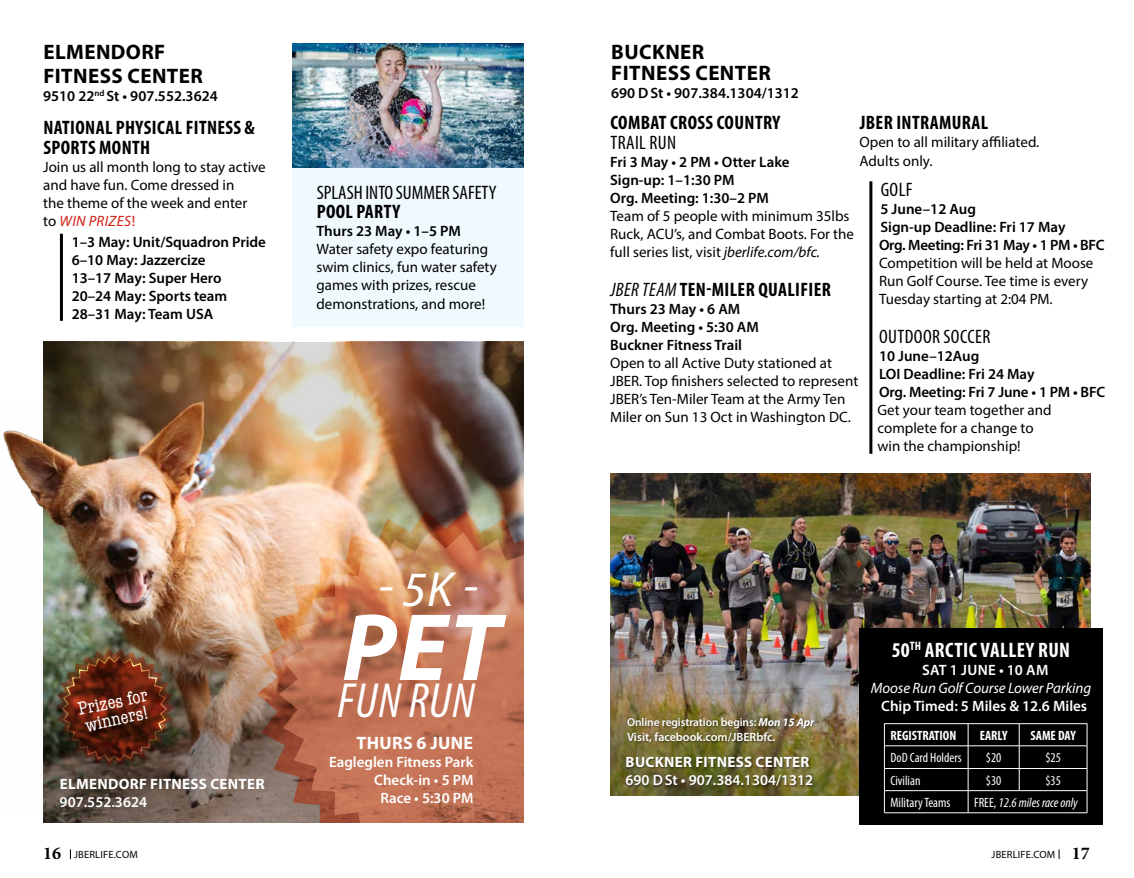
<style>
.page{position:relative;width:1134px;height:878px;background:#fff}
.page>*{position:absolute;margin:0;border:0;box-sizing:border-box;transform-origin:0 0}
.t1{font:italic 700 96.45px "Myriad Pro";color:#fff}
.t2{font:italic condensed 49.5px "Myriad Pro";letter-spacing:.02em;color:#fff}
.t3{font:italic 49.5px "Myriad Pro";color:#fff}
.t4{font:700 21px/24px "Myriad Pro";letter-spacing:.02em;color:#000}
.t5{font:700 condensed 21px "Myriad Pro";letter-spacing:.02em;color:#fff}
.t6{font:700 condensed 19.5px/19.5px "Myriad Pro";letter-spacing:.02em;color:#000}
.t7{font:condensed 19.5px "Myriad Pro";letter-spacing:.02em;color:#000}
.t8{font:condensed 19.5px "Myriad Pro";color:#000}
.t9{font:condensed 19.05px/17.4px "American Typewriter";color:#fff}
.t10{font:700 18px "Myriad Pro";letter-spacing:.02em;color:#fff}
.t11{font:15px/18px "Myriad Pro";color:#000}
.t12{font:600 15px/18px "Myriad Pro";color:#000}
.t13{font:600 15px/18px "Myriad Pro";color:#fff;text-align:right}
.t14{font:700 15px "Myriad Pro";letter-spacing:.02em;color:#fff}
.t15{font:italic 15px "Myriad Pro";letter-spacing:-.01em;color:#fff}
.t16{font:600 15px "Myriad Pro";letter-spacing:.02em;color:#fff}
.t17{font:condensed 13.5px "Myriad Pro";color:#fff}
.t18{font:700 condensed 13.5px "Myriad Pro";color:#fff}
.t19{font:italic condensed 13.5px "Myriad Pro";color:#fff}
.t20{font:600 12px "Myriad Pro";color:#fff}
.t21{font:600 11.55px "Myriad Pro";letter-spacing:-.01em;color:#fff}
.t22{font:10.5px "Myriad Pro";letter-spacing:.02em;color:#000}
.s1{font-style:italic;color:#d61f17}
.s2{color:#d61f17}
.s3{font-style:italic}
.s4{font-weight:400;font-style:italic}
.s5{font-weight:700;font-style:italic}
.s6{font-style:normal}
.s7{font-family:"Minion Pro";font-weight:700;font-size:18px}
</style>
<div class="page">
<img style="left:3px;top:430px;width:40px;height:79px">
<img style="left:43px;top:342px;width:481px;height:144px">
<div style="left:292px;top:43px;width:232px;height:283px;background:#eff9fe"></div>
<hr style="left:60px;top:234px;width:3px;height:87px;background:#000">
<img style="left:43px;top:486px;width:481px;height:337px">
<img style="left:292px;top:43px;width:232px;height:124px">
<img style="left:257px;top:510px;width:267px;height:313px">
<svg style="left:279px;top:532px;width:245px;height:291px;background:#c27a5b"></svg>
<img style="left:56px;top:648px;width:117px;height:118px">
<img style="left:611px;top:473px;width:480px;height:322px">
<hr style="left:869px;top:181px;width:3px;height:273px;background:#000">
<div style="left:860px;top:628px;width:243px;height:197px;background:#000"></div>
<hr style="left:884px;top:723px;width:84px;height:1px;background:#fff">
<hr style="left:968px;top:723px;width:51px;height:1px;background:#fff">
<hr style="left:1019px;top:723px;width:68px;height:1px;background:#fff">
<hr style="left:884px;top:745px;width:84px;height:1px;background:#fff">
<hr style="left:968px;top:745px;width:51px;height:1px;background:#fff">
<hr style="left:1019px;top:745px;width:68px;height:1px;background:#fff">
<hr style="left:884px;top:768px;width:84px;height:1px;background:#fff">
<hr style="left:968px;top:768px;width:51px;height:1px;background:#fff">
<hr style="left:1019px;top:768px;width:68px;height:1px;background:#fff">
<svg style="left:1019px;top:723px;width:1px;height:67px"></svg>
<hr style="left:884px;top:790px;width:84px;height:1px;background:#fff">
<svg style="left:884px;top:723px;width:1px;height:89px"></svg>
<hr style="left:968px;top:790px;width:51px;height:1px;background:#fff">
<svg style="left:968px;top:723px;width:1px;height:89px"></svg>
<hr style="left:1019px;top:790px;width:68px;height:1px;background:#fff">
<svg style="left:1087px;top:723px;width:1px;height:89px"></svg>
<hr style="left:884px;top:812px;width:84px;height:1px;background:#fff">
<hr style="left:968px;top:812px;width:51px;height:1px;background:#fff">
<hr style="left:1019px;top:812px;width:68px;height:1px;background:#fff">
<div style="left:626px;top:716px;width:192px;height:28px;background:#000;opacity:.5"></div>
<div style="left:625px;top:756px;width:190px;height:33px;background:#000;opacity:.5"></div>
<h3 class="t4" style="left:43px;top:39px;width:161px">ELMENDORF<br>FITNESS CENTER</h3>
<p class="t12" style="left:43px;top:87px;width:176px">9510 22<sup>nd</sup> St • 907.552.3624</p>
<h3 class="t6" style="left:43px;top:118px;width:213px">NATIONAL PHYSICAL FITNESS &amp;<br>SPORTS MONTH</h3>
<p class="t11" style="left:43px;top:158px;width:224px">Join us all month long to stay active and have fun. Come dressed in<br>the theme of the week and enter<br>to <span class="s1">WIN PRIZES</span><span class="s2">!</span></p>
<p class="t12" style="left:72px;top:232px;width:196px">1–3 May: Unit/Squadron Pride<br>6–10 May: Jazzercize<br>13–17 May: Super Hero<br>20–24 May: Sports team<br>28–31 May: Team USA</p>
<h3 class="t8" style="left:317px;top:181px;width:181px">SPLASH INTO SUMMER SAFETY</h3>
<h3 class="t6" style="left:317px;top:202px;width:85px">POOL PARTY</h3>
<p class="t12" style="left:317px;top:222px;width:146px">Thurs 23 May • 1–5 PM</p>
<p class="t11" style="left:317px;top:240px;width:182px">Water safety expo featuring swim clinics, fun water safety games with prizes, rescue demonstrations, and more!</p>
<p class="t9" style="left:76px;top:700px;width:72px;rotate:-12deg">Prizes for winners!</p>
<p class="t14" style="left:60px;top:774px;width:206px">ELMENDORF FITNESS CENTER</p>
<p class="t13" style="left:60px;top:792px;width:89px">907.552.3624</p>
<h2 class="t3" style="left:378px;top:558px;width:101px">- 5K -</h2>
<h1 class="t1" style="left:342px;top:584px;width:160px">PET</h1>
<h2 class="t2" style="left:338px;top:671px;width:139px">FUN RUN</h2>
<p class="t10" style="left:356px;top:730px;width:118px">THURS 6 JUNE</p>
<p class="t13" style="left:329px;top:752px;width:146px">Eagleglen Fitness Park<br>Check-in • 5 PM<br>Race • 5:30 PM</p>
<h3 class="t4" style="left:611px;top:41px;width:161px;line-height:21px">BUCKNER<br>FITNESS CENTER</h3>
<p class="t12" style="left:611px;top:84px;width:189px">690 DSt • 907.384.1304/1312</p>
<h3 class="t6" style="left:860px;top:112px;width:130px">JBER INTRAMURAL</h3>
<p class="t11" style="left:860px;top:132px;width:181px;line-height:19.5px">Open to all military affiliated.<br>Adults only.</p>
<h3 class="t7" style="left:881px;top:178px;width:33px">GOLF</h3>
<p class="t12" style="left:879px;top:200px;width:227px">5 June–12 Aug<br>Sign-up Deadline: Fri 17 May<br>Org. Meeting: Fri 31 May • 1 PM • BFC</p>
<p class="t11" style="left:879px;top:254px;width:216px">Competition will be held at Moose<br>Run Golf Course. Tee time is every<br>Tuesday starting at 2:04 PM.</p>
<h3 class="t7" style="left:879px;top:325px;width:113px">OUTDOOR SOCCER</h3>
<p class="t12" style="left:879px;top:347px;width:228px">10 June–12Aug<br>LOI Deadline: Fri 24 May<br>Org. Meeting: Fri 7 June • 1 PM • BFC</p>
<p class="t11" style="left:878px;top:401px;width:176px">Get your team together and complete for a change to win the championship!</p>
<h3 class="t6" style="left:610px;top:112px;width:172px">COMBAT CROSS COUNTRY</h3>
<h3 class="t7" style="left:610px;top:130px;width:67px">TRAIL RUN</h3>
<p class="t12" style="left:610px;top:152px;width:181px">Fri 3 May • 2 PM • Otter Lake<br>Sign-up: 1–1:30 PM<br>Org. Meeting: 1:30–2 PM</p>
<p class="t11" style="left:610px;top:206px;width:245px">Team of 5 people with minimum 35lbs<br>Ruck, ACU’s, and Combat Boots. For the full series list, visit <span class="s3">jberlife.com/bfc.</span></p>
<h3 class="t6" style="left:610px;top:279px;width:222px"><span class="s4">JBER TEAM</span> TEN-MILER QUALIFIER</h3>
<p class="t12" style="left:610px;top:299px;width:150px">Thurs 23 May • 6 AM<br>Org. Meeting • 5:30 AM<br>Buckner Fitness Trail</p>
<p class="t11" style="left:610px;top:353px;width:250px">Open to all Active Duty stationed at JBER. Top finishers selected to represent JBER’s Ten-Miler Team at the Army Ten Miler on Sun 13 Oct in Washington DC.</p>
<p class="t21" style="left:627px;top:714px;width:189px">Online registration begins: <span class="s5">Mon 15 Apr</span></p>
<p class="t20" style="left:627px;top:729px;width:150px">Visit, facebook.com/JBERbfc.</p>
<p class="t14" style="left:626px;top:752px;width:185px">BUCKNER FITNESS CENTER</p>
<p class="t13" style="left:625px;top:771px;width:189px">690 DSt • 907.384.1304/1312</p>
<h3 class="t5" style="left:892px;top:636px;width:180px">50<sup>TH</sup> ARCTIC VALLEY RUN</h3>
<p class="t16" style="left:922px;top:660px;width:128px">SAT 1 JUNE • 10 AM</p>
<p class="t15" style="left:871px;top:678px;width:222px">Moose Run Golf Course Lower Parking</p>
<p class="t13" style="left:881px;top:696px;width:207px">Chip Timed: 5 Miles &amp; 12.6 Miles</p>
<p class="t18" style="left:890px;top:726px;width:67px">REGISTRATION</p>
<p class="t18" style="left:980px;top:726px;width:29px">EARLY</p>
<p class="t18" style="left:1031px;top:726px;width:47px">SAME DAY</p>
<p class="t17" style="left:890px;top:749px;width:73px">DoD Card Holders</p>
<p class="t17" style="left:986px;top:749px;width:17px">$20</p>
<p class="t17" style="left:1045px;top:749px;width:17px">$25</p>
<p class="t17" style="left:890px;top:772px;width:32px">Civilian</p>
<p class="t17" style="left:986px;top:772px;width:17px">$30</p>
<p class="t17" style="left:1045px;top:772px;width:17px">$35</p>
<p class="t17" style="left:890px;top:794px;width:62px">Military Teams</p>
<p class="t19" style="left:974px;top:794px;width:105px"><span class="s6">FREE,</span> 12.6 miles race only</p>
<p class="t22" style="left:43px;top:847px;width:96px"><span class="s7">16</span> JBERLIFE.COM</p>
<p class="t22" style="left:992px;top:847px;width:100px">JBERLIFE.COM <span class="s7">17</span></p>
</div>
